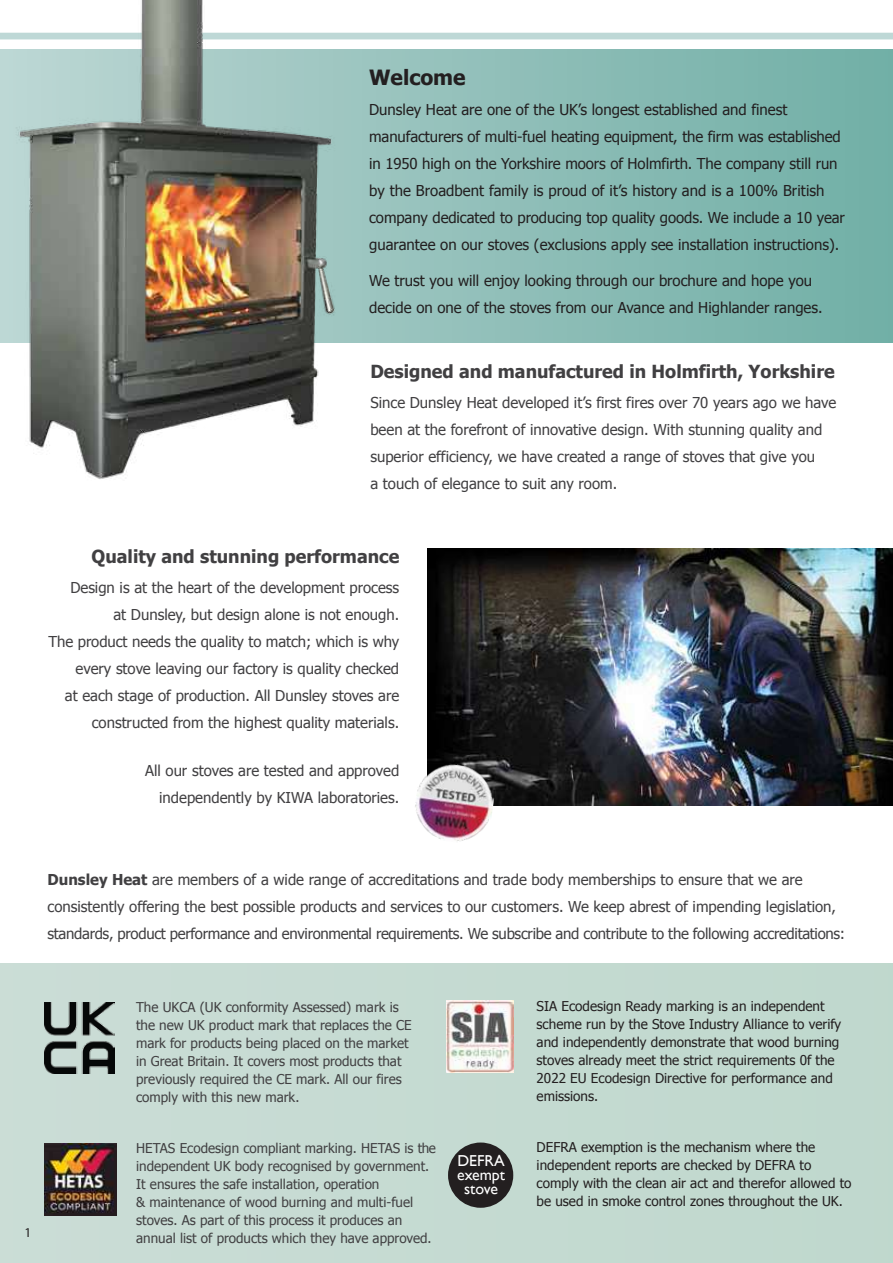
<style>
.page{position:relative;width:893px;height:1263px;background:#fff}
.page>*{position:absolute;margin:0;border:0;box-sizing:border-box;transform-origin:0 0}
.t1{font:700 21px "Tahoma";color:#231f20}
.t2{font:700 18px "Tahoma";color:#414042}
.t3{font:15.9px/14px "Gill Sans";color:#fff;text-align:center}
.t4{font:15px/27px "Tahoma";color:#414042}
.t5{font:15px/27px "Tahoma";color:#231f20}
.t6{font:13.5px/18px "Tahoma";color:#414042}
.t7{font:13.5px/18px "Tahoma";color:#231f20}
.t8{font:13.5px "Myriad Pro";color:#231f20}
.s1{font-weight:700}
</style>
<div class="page">
<svg style="left:0;top:49px;width:893px;height:294px;background:#88bab3"></svg>
<div style="left:0;top:963px;width:893px;height:300px;background:#c5dad2"></div>
<div style="left:0;top:33px;width:893px;height:6px;background:#bed8d6"></div>
<img style="left:8px;top:0;width:335px;height:479px">
<img style="left:44px;top:1002px;width:71px;height:71px">
<img style="left:428px;top:549px;width:465px;height:256px">
<img style="left:44px;top:1143px;width:72px;height:72px">
<img style="left:447px;top:1000px;width:66px;height:73px">
<div style="left:448px;top:1142px;width:65px;height:66px;background:#231f20;border-radius:50%"></div>
<img style="left:415px;top:760px;width:83px;height:81px">
<h1 class="t1" style="left:369px;top:63px;width:98px">Welcome</h1>
<p class="t5" style="left:369px;top:95px;width:477px">Dunsley Heat are one of the UK’s longest established and finest manufacturers of multi-fuel heating equipment, the firm was established in 1950 high on the Yorkshire moors of Holmfirth. The company still run by the Broadbent family is proud of it’s history and is a 100% British company dedicated to producing top quality goods. We include a 10 year guarantee on our stoves (exclusions apply see installation instructions).</p>
<p class="t5" style="left:369px;top:266px;width:455px">We trust you will enjoy looking through our brochure and hope you decide on one of the stoves from our Avance and Highlander ranges.</p>
<p class="t2" style="left:370px;top:359px;width:466px">Designed and manufactured in Holmfirth, Yorkshire</p>
<p class="t4" style="left:370px;top:388px;width:468px">Since Dunsley Heat developed it’s first fires over 70 years ago we have been at the forefront of innovative design. With stunning quality and superior efficiency, we have created a range of stoves that give you<br>a touch of elegance to suit any room.</p>
<p class="t2" style="left:92px;top:544px;width:309px">Quality and stunning performance</p>
<p class="t4" style="left:49px;top:573px;width:352px;text-align:right">Design is at the heart of the development process<br>at Dunsley, but design alone is not enough.<br>The product needs the quality to match; which is why every stove leaving our factory is quality checked<br>at each stage of production. All Dunsley stoves are constructed from the highest quality materials.</p>
<p class="t4" style="left:145px;top:756px;width:256px;text-align:right">All our stoves are tested and approved independently by KIWA laboratories.</p>
<p class="t4" style="left:48px;top:865px;width:799px"><span class="s1">Dunsley Heat</span> are members of a wide range of accreditations and trade body memberships to ensure that we are consistently offering the best possible products and services to our customers. We keep abrest of impending legislation, standards, product performance and environmental requirements. We subscribe and contribute to the following accreditations:</p>
<p class="t8" style="left:25px;top:1224px;width:8px">1</p>
<p class="t6" style="left:136px;top:998px;width:277px">The UKCA (UK conformity Assessed) mark is the new UK product mark that replaces the CE mark for products being placed on the market in Great Britain. It covers most products that previously required the CE mark. All our fires comply with this new mark.</p>
<p class="t6" style="left:136px;top:1138px;width:301px">HETAS Ecodesign compliant marking. HETAS is the independent UK body recognised by government.<br>It ensures the safe installation, operation<br>&amp; maintenance of wood burning and multi-fuel stoves. As part of this process it produces an annual list of products which they have approved.</p>
<p class="t3" style="left:457px;top:1154px;width:50px">DEFRA exempt stove</p>
<p class="t7" style="left:537px;top:996px;width:306px">SIA Ecodesign Ready marking is an independent scheme run by the Stove Industry Alliance to verify and independently demonstrate that wood burning stoves already meet the strict requirements 0f the 2022 EU Ecodesign Directive for performance and emissions.</p>
<p class="t7" style="left:537px;top:1137px;width:316px">DEFRA exemption is the mechanism where the independent reports are checked by DEFRA to comply with the clean air act and therefor allowed to be used in smoke control zones throughout the UK.</p>
</div>
